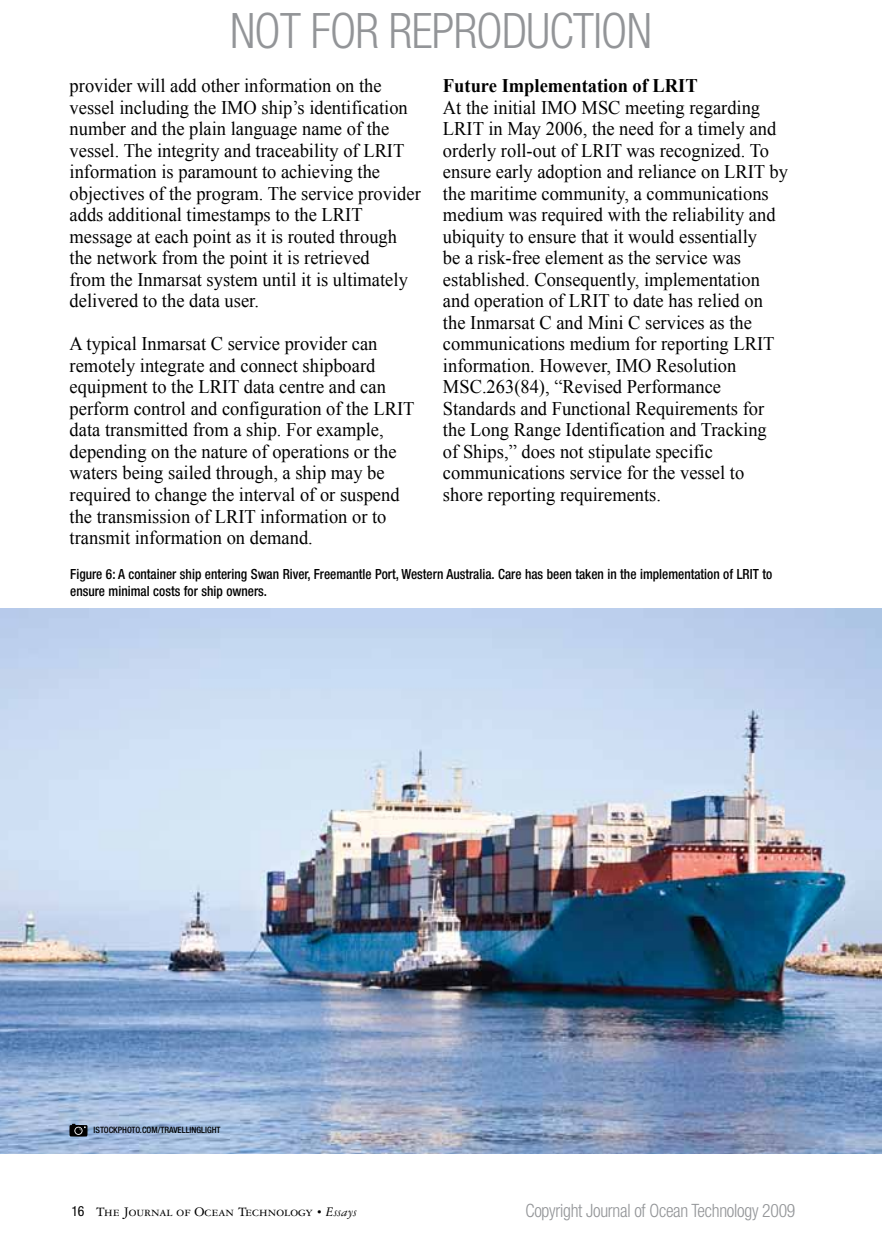
<style>
.page{position:relative;width:882px;height:1260px;background:#fff}
.page>*{position:absolute;margin:0;border:0;box-sizing:border-box;transform-origin:0 0}
.t1{font:300 condensed 49px "Helvetica Neue";letter-spacing:-.015em;color:#939598;scale:.96 1}
.t2{font:19.25px/21.5px "Times New Roman";color:#000;scale:.96 1}
.t3{font:700 19.25px "Times New Roman";color:#000;scale:.96 1}
.t4{font:300 condensed 18.38px "Helvetica Neue";letter-spacing:-.015em;color:#939598;scale:.96 1}
.t5{font:500 condensed 14px/17.5px "Helvetica Neue";color:#000;scale:.95 1}
.t6{font:14px "Garamond Three SC";color:#000}
.t7{font:500 condensed 8.75px "Helvetica Neue";color:#000}
.s1{font-family:"Helvetica Neue";font-stretch:condensed}
.s2{font-family:"Garamond Three";font-size:10.5px}
.s3{font-family:"Garamond Three";font-style:italic}
</style>
<div class="page">
<img style="left:0;top:608px;width:882px;height:546px">
<svg style="left:69px;top:1124px;width:19px;height:13px"></svg>
<h1 class="t1" style="left:230px;top:3px;width:441px">NOT FOR REPRODUCTION</h1>
<p class="t2" style="left:70px;top:75px;width:367px">provider will add other information on the vessel including the IMO ship’s identification number and the plain language name of the vessel. The integrity and traceability of LRIT information is paramount to achieving the objectives of the program. The service provider adds additional timestamps to the LRIT message at each point as it is routed through the network from the point it is retrieved<br>from the Inmarsat system until it is ultimately delivered to the data user.</p>
<p class="t2" style="left:70px;top:333px;width:361px">A typical Inmarsat C service provider can remotely integrate and connect shipboard equipment to the LRIT data centre and can perform control and configuration of the LRIT data transmitted from a ship. For example, depending on the nature of operations or the waters being sailed through, a ship may be required to change the interval of or suspend the transmission of LRIT information or to transmit information on demand.</p>
<p class="t3" style="left:443px;top:72px;width:267px">Future Implementation of LRIT</p>
<p class="t2" style="left:443px;top:96px;width:361px">At the initial IMO MSC meeting regarding LRIT in May 2006, the need for a timely and orderly roll-out of LRIT was recognized. To ensure early adoption and reliance on LRIT by the maritime community, a communications medium was required with the reliability and ubiquity to ensure that it would essentially<br>be a risk-free element as the service was established. Consequently, implementation and operation of LRIT to date has relied on the Inmarsat C and Mini C services as the communications medium for reporting LRIT information. However, IMO Resolution MSC.263(84), “Revised Performance Standards and Functional Requirements for the Long Range Identification and Tracking<br>of Ships,” does not stipulate specific communications service for the vessel to shore reporting requirements.</p>
<p class="t5" style="left:70px;top:565px;width:740px">Figure 6: A container ship entering Swan River, Freemantle Port, Western Australia. Care has been taken in the implementation of LRIT to ensure minimal costs for ship owners.</p>
<p class="t7" style="left:94px;top:1125px;width:6px">istockphoto</p>
<p class="t7" style="left:140px;top:1125px;width:26px">.com/travel</p>
<p class="t7" style="left:186px;top:1125px;width:9px">Linglight</p>
<p class="t6" style="left:71px;top:1205px;width:287px"><span class="s1">16</span> The Journal of Ocean Technology <span class="s2">•</span> <span class="s3">Essays</span></p>
<p class="t4" style="left:525px;top:1200px;width:283px">Copyright Journal of Ocean Technology 2009</p>
</div>
